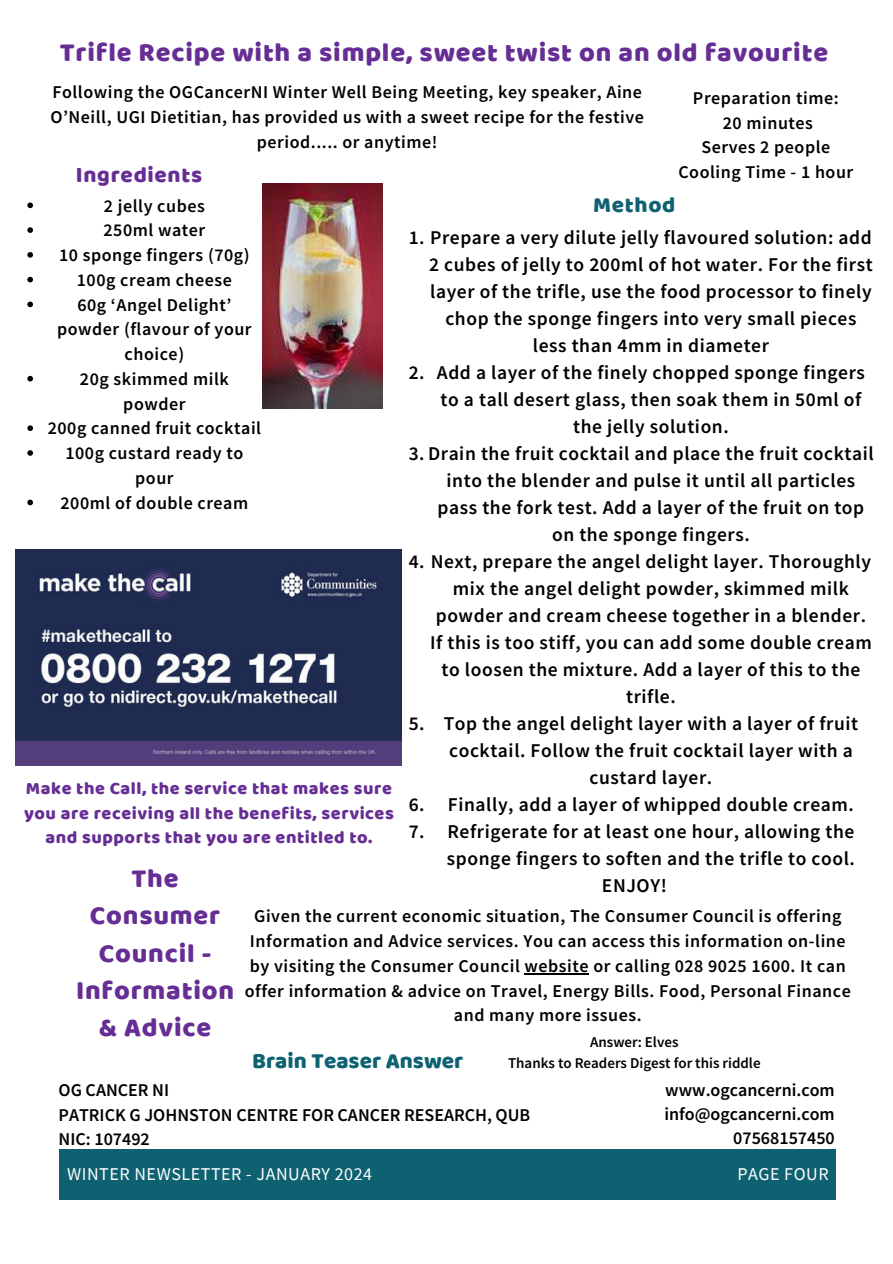
<style>
.page{position:relative;width:893px;height:1264px;background:#fff}
.page>*{position:absolute;margin:0;border:0;box-sizing:border-box;transform-origin:0 0}
.t1{font:27px/37.2px "Baloo";letter-spacing:.03em;color:#662e94;text-align:center}
.t2{font:22.5px "Baloo";color:#0e6171}
.t3{font:22.5px "Baloo";letter-spacing:.03em;color:#662e94}
.t4{font:600 19.5px/27px "Source Sans Pro";letter-spacing:.03em;color:#000}
.t5{font:600 18px/24.8px "Source Sans Pro";letter-spacing:.03em;color:#000;text-align:center}
.t6{font:600 18px/24.8px "Source Sans Pro";color:#000}
.t7{font:18px/24.8px "Baloo";letter-spacing:.03em;color:#662e94;text-align:center}
.t8{font:18px "Source Sans Pro";letter-spacing:.03em;color:#fff}
.t9{font:600 15px "Source Sans Pro";color:#000}
</style>
<div class="page">
<div style="left:60px;top:1148px;width:775px;height:51px;background:#0e6171"></div>
<img style="left:16px;top:549px;width:386px;height:216px">
<img style="left:262px;top:183px;width:121px;height:225px">
<svg style="left:27px;top:202px;width:6px;height:6px"></svg>
<svg style="left:27px;top:227px;width:6px;height:6px"></svg>
<svg style="left:27px;top:252px;width:6px;height:6px"></svg>
<svg style="left:27px;top:277px;width:6px;height:5px"></svg>
<svg style="left:27px;top:301px;width:6px;height:6px"></svg>
<svg style="left:27px;top:376px;width:6px;height:5px"></svg>
<svg style="left:27px;top:425px;width:6px;height:6px"></svg>
<svg style="left:27px;top:450px;width:6px;height:6px"></svg>
<svg style="left:27px;top:499px;width:6px;height:6px"></svg>
<hr style="left:524px;top:973px;width:65px;height:1px;background:#000">
<h1 class="t1" style="left:60px;top:33px;width:769px">Trifle Recipe with a simple, sweet twist on an old favourite</h1>
<p class="t5" style="left:50px;top:80px;width:595px">Following the OGCancerNI Winter Well Being Meeting, key speaker, Aine<br>O’Neill, UGI Dietitian, has provided us with a sweet recipe for the festive period..... or anytime!</p>
<p class="t5" style="left:678px;top:85px;width:176px">Preparation time:<br>20 minutes<br>Serves 2 people<br>Cooling Time - 1 hour</p>
<p class="t3" style="left:76px;top:161px;width:128px">Ingredients</p>
<p class="t5" style="left:48px;top:193px;width:215px">2 jelly cubes<br>250ml water<br>10 sponge fingers (70g)<br>100g cream cheese<br>60g ‘Angel Delight’ powder (flavour of your choice)<br>20g skimmed milk powder<br>200g canned fruit cocktail<br>100g custard ready to pour<br>200ml of double cream</p>
<p class="t2" style="left:593px;top:191px;width:84px">Method</p>
<p class="t4" style="left:408px;top:224px;width:464px">1. Prepare a very dilute jelly flavoured solution: add</p>
<p class="t4" style="left:429px;top:251px;width:445px">2 cubes of jelly to 200ml of hot water. For the first</p>
<p class="t4" style="left:430px;top:278px;width:443px">layer of the trifle, use the food processor to finely</p>
<p class="t4" style="left:445px;top:305px;width:412px">chop the sponge fingers into very small pieces</p>
<p class="t4" style="left:533px;top:332px;width:238px">less than 4mm in diameter</p>
<p class="t4" style="left:437px;top:359px;width:429px">Add a layer of the finely chopped sponge fingers</p>
<p class="t4" style="left:440px;top:386px;width:422px">to a tall desert glass, then soak them in 50ml of</p>
<p class="t4" style="left:573px;top:413px;width:157px">the jelly solution.</p>
<p class="t4" style="left:408px;top:359px;width:17px">2.</p>
<p class="t4" style="left:408px;top:440px;width:466px">3.Drain the fruit cocktail and place the fruit cocktail</p>
<p class="t4" style="left:446px;top:467px;width:410px">into the blender and pulse it until all particles</p>
<p class="t4" style="left:437px;top:494px;width:428px">pass the fork test. Add a layer of the fruit on top</p>
<p class="t4" style="left:552px;top:521px;width:199px">on the sponge fingers.</p>
<p class="t4" style="left:408px;top:548px;width:464px">4. Next, prepare the angel delight layer. Thoroughly</p>
<p class="t4" style="left:453px;top:575px;width:397px">mix the angel delight powder, skimmed milk</p>
<p class="t4" style="left:436px;top:602px;width:432px">powder and cream cheese together in a blender.</p>
<p class="t4" style="left:430px;top:629px;width:443px">If this is too stiff, you can add some double cream</p>
<p class="t4" style="left:441px;top:656px;width:420px">to loosen the mixture. Add a layer of this to the</p>
<p class="t4" style="left:626px;top:683px;width:51px">trifle.</p>
<p class="t4" style="left:443px;top:710px;width:416px">Top the angel delight layer with a layer of fruit</p>
<p class="t4" style="left:449px;top:737px;width:405px">cocktail. Follow the fruit cocktail layer with a</p>
<p class="t4" style="left:589px;top:764px;width:124px">custard layer.</p>
<p class="t4" style="left:408px;top:710px;width:17px">5.</p>
<p class="t7" style="left:24px;top:775px;width:371px">Make the Call, the service that makes sure you are receiving all the benefits, services and supports that you are entitled to.</p>
<p class="t4" style="left:448px;top:791px;width:407px">Finally, add a layer of whipped double cream.</p>
<p class="t4" style="left:408px;top:791px;width:17px">6.</p>
<p class="t4" style="left:447px;top:818px;width:409px">Refrigerate for at least one hour, allowing the sponge fingers to soften and the trifle to cool.</p>
<p class="t4" style="left:408px;top:818px;width:17px">7.</p>
<h1 class="t1" style="left:131px;top:859px;width:49px">The</h1>
<p class="t4" style="left:602px;top:872px;width:66px">ENJOY!</p>
<h1 class="t1" style="left:76px;top:896px;width:160px">Consumer<br>Council -<br>Information &amp; Advice</h1>
<p class="t5" style="left:245px;top:903px;width:607px">Given the current economic situation, The Consumer Council is offering Information and Advice services. You can access this information on-line by visiting the Consumer Council website or calling 028 9025 1600. It can offer information &amp; advice on Travel, Energy Bills. Food, Personal Finance and many more issues.</p>
<p class="t9" style="left:590px;top:1032px;width:90px">Answer: Elves</p>
<p class="t2" style="left:252px;top:1046px;width:213px">Brain Teaser Answer</p>
<p class="t9" style="left:508px;top:1052px;width:254px">Thanks to Readers Digest for this riddle</p>
<p class="t6" style="left:59px;top:1077px;width:473px">OG CANCER NI<br>PATRICK G JOHNSTON CENTRE FOR CANCER RESEARCH, QUB<br>NIC: 107492</p>
<p class="t6" style="left:664px;top:1077px;width:172px;line-height:24.3px;text-align:right">www.ogcancerni.com info@ogcancerni.com<br>07568157450</p>
<p class="t8" style="left:67px;top:1162px;width:306px">WINTER NEWSLETTER - JANUARY 2024</p>
<p class="t8" style="left:737px;top:1162px;width:93px">PAGE FOUR</p>
</div>
